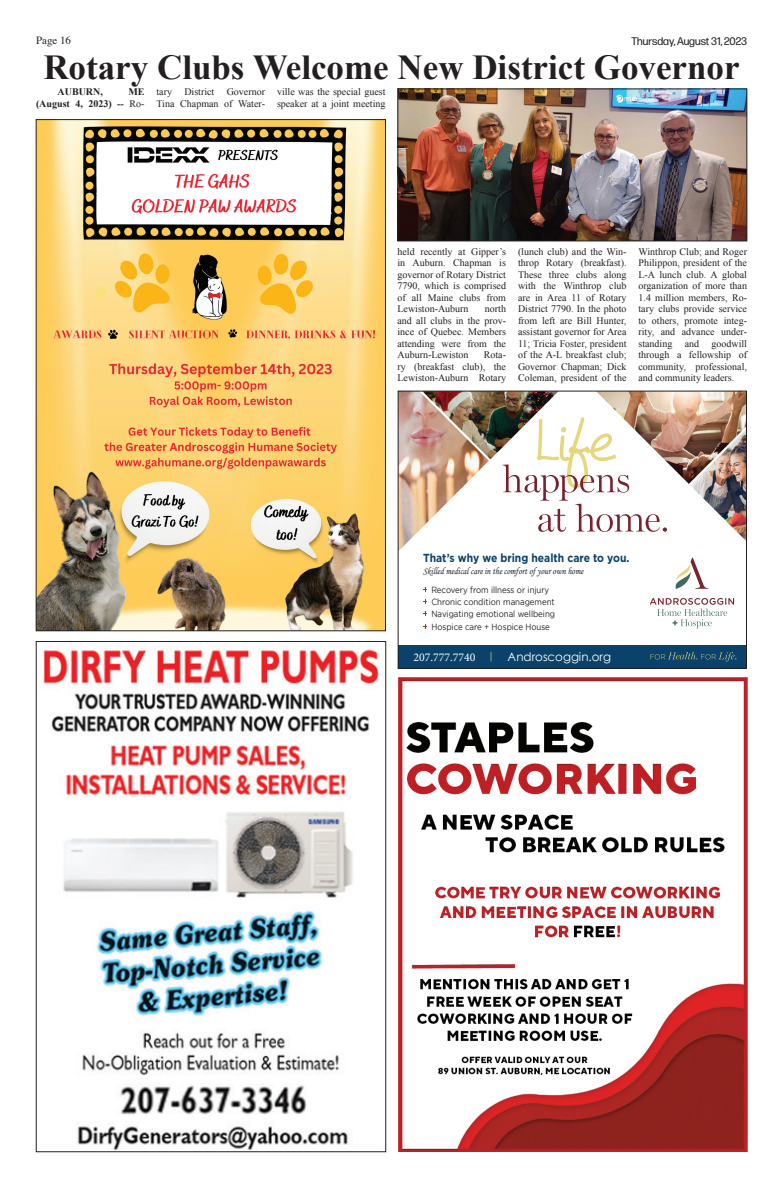
<style>
.page{position:relative;width:783px;height:1188px;background:#fff}
.page>*{position:absolute;margin:0;border:0;box-sizing:border-box;transform-origin:0 0}
.t1{font:700 35px "Times New Roman";color:#231f20}
.t2{font:11.8px "Century Gothic";color:#fff}
.t3{font:11.8px "Minion Pro";color:#fff}
.t4{font:700 11.7px "Gotham";color:#0a426b;scale:.89 1}
.t5{font:11px "Forma DJR Deck";color:#231f20}
.t6{font:11px "Times";color:#231f20}
.t7{font:10px/11.5px "Times New Roman";color:#231f20;text-align:justify}
.t8{font:700 10px/11.5px "Times New Roman";color:#231f20;text-align:right}
.t9{font:9.7px "Monotype Corsiva";color:#231f20;scale:.89 1}
.t10{font:8.9px/13.1px "Gotham";color:#231f20;scale:.89 1}
.s1{font-weight:400}
</style>
<div class="page">
<img style="left:398px;top:674px;width:351px;height:478px">
<img style="left:43px;top:649px;width:336px;height:501px">
<img style="left:691px;top:484px;width:54px;height:56px">
<img style="left:598px;top:393px;width:147px;height:91px">
<svg style="left:503px;top:417px;width:164px;height:115px"></svg>
<div style="left:398px;top:645px;width:349px;height:23px;background:#0a426b"></div>
<svg style="left:650px;top:652px;width:86px;height:10px"></svg>
<img style="left:400px;top:393px;width:89px;height:157px">
<svg style="left:675px;top:558px;width:33px;height:31px"></svg>
<svg style="left:650px;top:598px;width:84px;height:30px"></svg>
<img style="left:422px;top:393px;width:137px;height:66px">
<div style="left:398px;top:391px;width:349px;height:278px;border:1px solid #231f20"></div>
<img style="left:38px;top:121px;width:346px;height:508px">
<img style="left:400px;top:91px;width:345px;height:148px">
<div style="left:398px;top:89px;width:349px;height:152px;border:1px solid #231f20"></div>
<p class="t6" style="left:36px;top:30px;width:37px">Page 16</p>
<p class="t5" style="left:632px;top:34px;width:117px">Thursday, August 31, 2023</p>
<h1 class="t1" style="left:43px;top:43px;width:698px">Rotary Clubs Welcome New District Governor</h1>
<p class="t8" style="left:58px;top:86px;width:47px">AUBURN,</p>
<p class="t8" style="left:36px;top:86px;width:110px">ME<br>(August 4, 2023) -- <span class="s1">Ro-</span></p>
<p class="t7" style="left:156px;top:86px;width:110px">tary District Governor<br>Tina Chapman of Water-</p>
<p class="t7" style="left:277px;top:86px;width:110px">ville was the special guest speaker at a joint meeting</p>
<p class="t7" style="left:398px;top:245px;width:110px">held recently at Gipper’s in Auburn. Chapman is governor of Rotary District 7790, which is comprised of all Maine clubs from Lewiston-Auburn</p>
<p class="t7" style="left:398px;top:303px;width:110px;text-indent:87px">north and all clubs in the prov&shy;ince of Quebec. Members attending were from the Auburn-Lewiston</p>
<p class="t7" style="left:398px;top:349px;width:110px;text-indent:86px">Rota&shy;ry (breakfast club), the Lewiston-Auburn Rotary</p>
<p class="t7" style="left:518px;top:245px;width:110px">(lunch club) and the Win&shy;throp Rotary (breakfast).<br>These three clubs along with the Winthrop club are in Area 11 of Rotary District 7790. In the photo from left are Bill Hunter, assistant governor for Area 11; Tricia Foster, president of the A-L breakfast club; Governor Chapman; Dick Coleman, president of the</p>
<p class="t7" style="left:638px;top:245px;width:110px">Winthrop Club; and Roger Philippon, president of the L-A lunch club. A global organization of more than 1.4 million members, Ro&shy;tary clubs provide service to others, promote integ&shy;rity, and advance under&shy;standing and goodwill through a fellowship of community, professional, and community leaders.</p>
<p class="t4" style="left:423px;top:551px;width:234px">That’s why we bring health care to you.</p>
<p class="t9" style="left:423px;top:566px;width:181px">Skilled medical care in the comfort of your own home</p>
<p class="t10" style="left:431px;top:583px;width:134px">Recovery from illness or injury</p>
<p class="t10" style="left:431px;top:595px;width:140px">Chronic condition management</p>
<p class="t10" style="left:431px;top:607px;width:141px">Navigating emotional wellbeing<br>Hospice care + Hospice House</p>
<p class="t3" style="left:413px;top:649px;width:81px">207.777.7740 <sup>|</sup></p>
<p class="t2" style="left:508px;top:649px;width:105px">Androscoggin.org</p>
</div>
